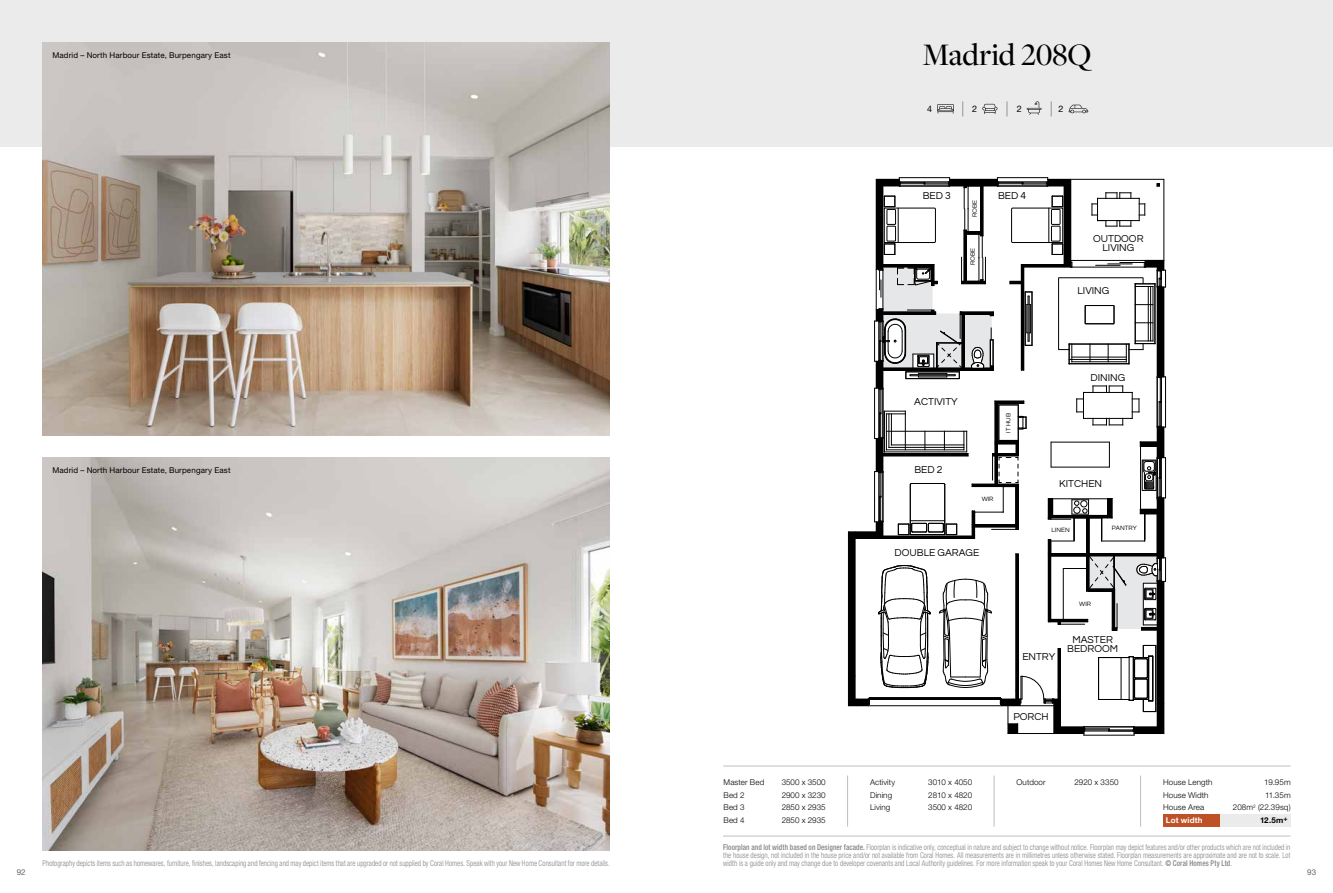
<style>
.page{position:relative;width:1333px;height:893px;background:#fff}
.page>*{position:absolute;margin:0;border:0;box-sizing:border-box;transform-origin:0 0}
.t1{font:500 32.5px "Freight Disp Pro";letter-spacing:-.01em;color:#000}
.t2{font:10.3px/9.8px "Questrial";color:#000;text-align:center}
.t3{font:9px "Helvetica Neue LT Pro";color:#000}
.t4{font:300 condensed 8px/8px "Helvetica Neue LT Pro";letter-spacing:.01em;color:#808285;scale:.9 1}
.t5{font:300 8px "Helvetica Neue LT Pro";letter-spacing:.01em;color:#000}
.t6{font:8px "Helvetica Neue LT Pro";letter-spacing:.015em;color:#000}
.t7{font:700 8px "Helvetica Neue LT Pro";letter-spacing:.025em;color:#fff}
.t8{font:700 8px "Helvetica Neue LT Pro";color:#000}
.t9{font:8px "Helvetica Neue LT Pro";color:#636466}
.t10{font:6.4px "Questrial";color:#000}
.s1{font-weight:500}
</style>
<div class="page">
<hr style="left:723px;top:766px;width:567px;height:1px;background:#bcbec0">
<hr style="left:847px;top:775px;width:1px;height:51px;background:#bcbec0">
<hr style="left:993px;top:775px;width:1px;height:51px;background:#bcbec0">
<hr style="left:1140px;top:775px;width:1px;height:51px;background:#bcbec0">
<div style="left:0;top:0;width:666px;height:147px;background:#ebebec"></div>
<div style="left:666px;top:0;width:666px;height:147px;background:#ebebec"></div>
<hr style="left:997px;top:177px;width:50px;height:1px;background:#000">
<hr style="left:899px;top:177px;width:50px;height:1px;background:#000">
<hr style="left:1083px;top:735px;width:51px;height:1px;background:#000">
<svg style="left:848px;top:178px;width:318px;height:557px"></svg>
<hr style="left:1069px;top:344px;width:59px;height:1px;background:#000">
<hr style="left:1071px;top:357px;width:55px;height:1px;background:#000">
<hr style="left:1069px;top:359px;width:57px;height:1px;background:#000">
<hr style="left:1071px;top:362px;width:55px;height:1px;background:#000">
<hr style="left:1069px;top:364px;width:59px;height:1px;background:#000">
<svg style="left:962px;top:102px;width:1px;height:14px"></svg>
<svg style="left:1006px;top:102px;width:1px;height:14px"></svg>
<svg style="left:1050px;top:102px;width:1px;height:14px"></svg>
<svg style="left:937px;top:104px;width:16px;height:10px"></svg>
<svg style="left:982px;top:104px;width:15px;height:10px"></svg>
<svg style="left:1026px;top:101px;width:15px;height:13px"></svg>
<svg style="left:1068px;top:105px;width:20px;height:8px"></svg>
<div style="left:1162px;top:814px;width:57px;height:12px;background:#bf5127"></div>
<div style="left:1219px;top:814px;width:71px;height:12px;background:#ebebec"></div>
<img style="left:43px;top:457px;width:566px;height:393px">
<img style="left:43px;top:43px;width:566px;height:393px">
<hr style="left:723px;top:836px;width:567px;height:1px;background:#bcbec0">
<p class="t6" style="left:52px;top:51px;width:179px">Madrid – North Harbour Estate, Burpengary East</p>
<p class="t6" style="left:52px;top:465px;width:179px">Madrid – North Harbour Estate, Burpengary East</p>
<p class="t5" style="left:723px;top:777px;width:42px">Master Bed</p>
<p class="t5" style="left:781px;top:777px;width:45px">3500 x 3500</p>
<p class="t5" style="left:723px;top:790px;width:23px">Bed 2</p>
<p class="t5" style="left:781px;top:790px;width:45px">2900 x 3230</p>
<p class="t5" style="left:723px;top:802px;width:23px">Bed 3</p>
<p class="t5" style="left:781px;top:802px;width:45px">2850 x 2935</p>
<p class="t5" style="left:723px;top:815px;width:23px">Bed 4</p>
<p class="t5" style="left:781px;top:815px;width:45px">2850 x 2935</p>
<h1 class="t1" style="left:922px;top:33px;width:170px">Madrid 208Q</h1>
<p class="t3" style="left:927px;top:104px;width:7px">4</p>
<p class="t3" style="left:972px;top:104px;width:7px">2</p>
<p class="t3" style="left:1016px;top:104px;width:7px">2</p>
<p class="t3" style="left:1058px;top:104px;width:7px">2</p>
<p class="t2" style="left:922px;top:191px;width:30px">BED 3</p>
<p class="t2" style="left:997px;top:191px;width:30px">BED 4</p>
<p class="t10" style="left:970px;top:217px;width:19px;rotate:-90deg">ROBE</p>
<p class="t10" style="left:968px;top:265px;width:19px;rotate:-90deg">ROBE</p>
<p class="t2" style="left:1093px;top:234px;width:52px">OUTDOOR<br>LIVING</p>
<p class="t2" style="left:1077px;top:286px;width:33px">LIVING</p>
<p class="t2" style="left:914px;top:397px;width:45px">ACTIVITY</p>
<p class="t2" style="left:914px;top:465px;width:30px">BED 2</p>
<p class="t10" style="left:1003px;top:432px;width:21px;rotate:-90deg">IT HUB</p>
<p class="t10" style="left:981px;top:494px;width:13px">WIR</p>
<p class="t2" style="left:894px;top:548px;width:86px">DOUBLE GARAGE</p>
<p class="t2" style="left:1090px;top:373px;width:36px">DINING</p>
<p class="t2" style="left:1059px;top:479px;width:44px">KITCHEN</p>
<p class="t10" style="left:1051px;top:525px;width:20px">LINEN</p>
<p class="t10" style="left:1111px;top:524px;width:26px">PANTRY</p>
<p class="t10" style="left:1079px;top:599px;width:13px">WIR</p>
<p class="t5" style="left:870px;top:777px;width:27px">Activity</p>
<p class="t5" style="left:928px;top:777px;width:45px">3010 x 4050</p>
<p class="t5" style="left:870px;top:790px;width:24px">Dining</p>
<p class="t5" style="left:928px;top:790px;width:45px">2810 x 4820</p>
<p class="t5" style="left:870px;top:802px;width:22px">Living</p>
<p class="t5" style="left:928px;top:802px;width:45px">3500 x 4820</p>
<p class="t2" style="left:1022px;top:652px;width:35px">ENTRY</p>
<p class="t2" style="left:1067px;top:635px;width:52px">MASTER<br>BEDROOM</p>
<p class="t2" style="left:1013px;top:712px;width:37px">PORCH</p>
<p class="t5" style="left:1016px;top:777px;width:31px">Outdoor</p>
<p class="t5" style="left:1074px;top:777px;width:46px">2920 x 3350</p>
<p class="t5" style="left:1162px;top:777px;width:51px">House Length</p>
<p class="t5" style="left:1264px;top:777px;width:28px">19.95m</p>
<p class="t5" style="left:1162px;top:790px;width:47px">House Width</p>
<p class="t5" style="left:1264px;top:790px;width:27px">11.35m</p>
<p class="t5" style="left:1162px;top:802px;width:43px">House Area</p>
<p class="t5" style="left:1232px;top:802px;width:59px">208m<sup>2</sup> (22.39sq)</p>
<p class="t7" style="left:1165px;top:815px;width:38px">Lot width</p>
<p class="t8" style="left:1259px;top:815px;width:29px">12.5m<sup>+</sup></p>
<p class="t4" style="left:723px;top:843px;width:631px"><span class="s1">Floorplan and lot width based on Designer facade.</span> Floorplan is indicative only, conceptual in nature and subject to change without notice. Floorplan may depict features and/or other products which are not included in the house design, not included in the house price and/or not available from Coral Homes. All measurements are in millimetres unless otherwise stated. Floorplan measurements are approximate and are not to scale. Lot</p>
<p class="t4" style="left:43px;top:859px;width:632px">Photography depicts items such as homewares, furniture, finishes, landscaping and fencing and may depict items that are upgraded or not supplied by Coral Homes. Speak with your New Home Consultant for more details.</p>
<p class="t4" style="left:723px;top:859px;width:567px">width is a guide only and may change due to developer covenants and Local Authority guidelines. For more information speak to your Coral Homes New Home Consultant. <span class="s1">© Coral Homes Pty Ltd</span>.</p>
<p class="t9" style="left:17px;top:867px;width:10px">92</p>
<p class="t9" style="left:1307px;top:867px;width:11px">93</p>
</div>
